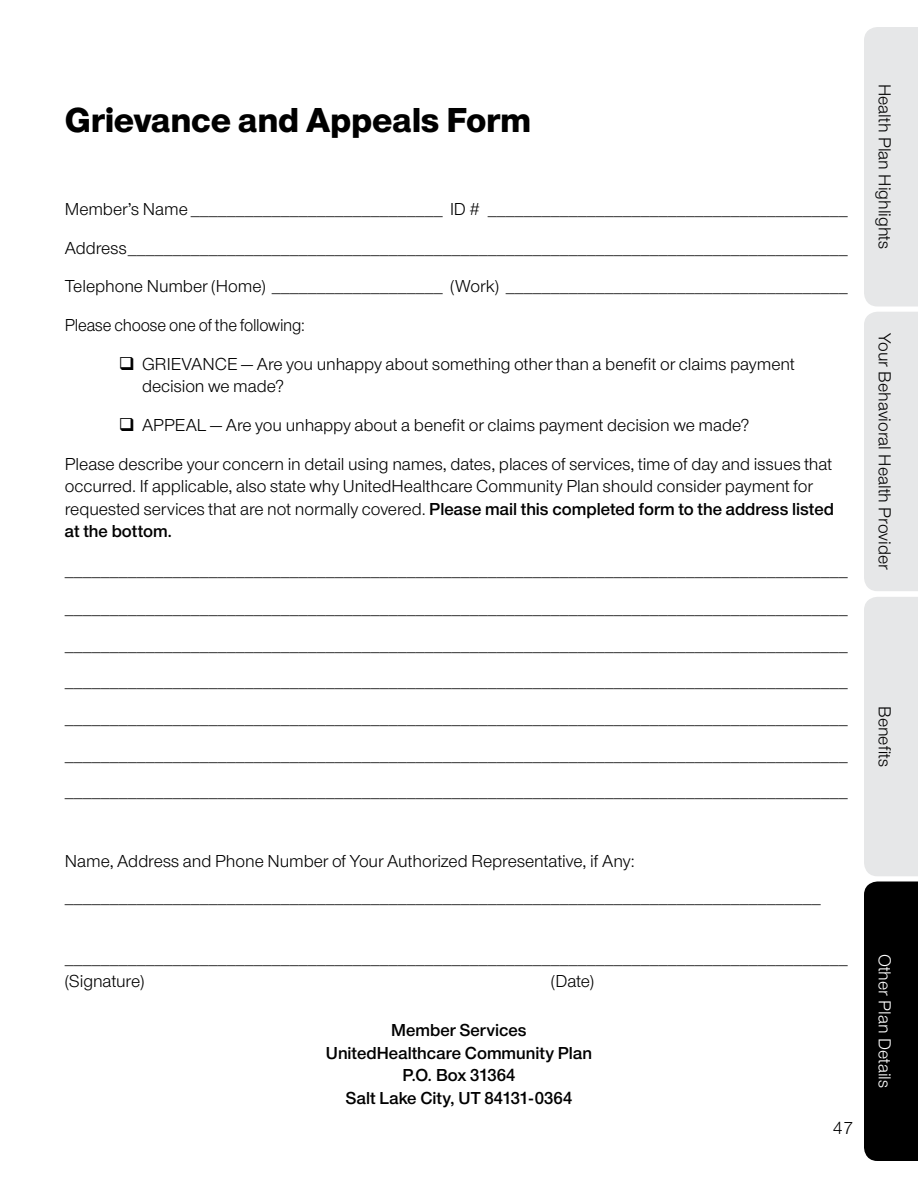
<style>
.page{position:relative;width:918px;height:1188px;background:#fff}
.page>*{position:absolute;margin:0;border:0;box-sizing:border-box;transform-origin:0 0}
.Subheads___noDot_24{font:800 36px "UHC Sans";letter-spacing:-.005em;color:#000}
.Body___12_15{font:18px/22.5px "UHC Sans";letter-spacing:-.005em;color:#000}
.SUB_Subhead___12_15{font:600 18px/22.5px "UHC Sans";color:#000;text-align:center}
.Body___12_15-2{font:18px "UHC Sans";letter-spacing:-.005em;color:#000;scale:.95 1}
.t1{font:18px "UHC Sans";color:#fff}
.s1{font-weight:600}
</style>
<div class="page">
<div style="left:864px;top:27px;width:54px;height:564px;background:#e6e7e8"></div>
<svg style="left:864px;top:597px;width:54px;height:564px;background:#747575"></svg>
<p class="Subheads___noDot_24" style="left:65px;top:95px;width:468px">Grievance and Appeals Form</p>
<p class="Body___12_15" style="left:65px;top:197px;width:784px">Member’s Name ____________________________ ID # ________________________________________</p>
<p class="Body___12_15" style="left:65px;top:236px;width:785px">Address________________________________________________________________________________</p>
<p class="Body___12_15" style="left:65px;top:274px;width:785px">Telephone Number (Home) ___________________ (Work) ______________________________________</p>
<p class="Body___12_15-2" style="left:65px;top:313px;width:254px">Please choose one of the following:</p>
<p class="Body___12_15" style="left:142px;top:352px;width:654px;text-indent:-23px">❑ GRIEVANCE — Are you unhappy about something other than a benefit or claims payment decision we made?</p>
<p class="Body___12_15" style="left:119px;top:413px;width:632px">❑ APPEAL — Are you unhappy about a benefit or claims payment decision we made?</p>
<p class="Body___12_15" style="left:65px;top:452px;width:771px">Please describe your concern in detail using names, dates, places of services, time of day and issues that occurred. If applicable, also state why UnitedHealthcare Community Plan should consider payment for requested services that are not normally covered. <span class="s1">Please mail this completed form to the address listed at the bottom.</span></p>
<p class="Body___12_15" style="left:65px;top:558px;width:785px">_______________________________________________________________________________________</p>
<p class="Body___12_15" style="left:65px;top:597px;width:785px">_______________________________________________________________________________________</p>
<p class="Body___12_15" style="left:65px;top:633px;width:785px">_______________________________________________________________________________________</p>
<p class="Body___12_15" style="left:65px;top:670px;width:785px">_______________________________________________________________________________________</p>
<p class="Body___12_15" style="left:65px;top:706px;width:785px">_______________________________________________________________________________________</p>
<p class="Body___12_15" style="left:65px;top:743px;width:785px">_______________________________________________________________________________________</p>
<p class="Body___12_15" style="left:65px;top:779px;width:785px">_______________________________________________________________________________________</p>
<p class="Body___12_15" style="left:65px;top:849px;width:572px">Name, Address and Phone Number of Your Authorized Representative, if Any:</p>
<p class="Body___12_15" style="left:65px;top:885px;width:758px">____________________________________________________________________________________</p>
<p class="Body___12_15" style="left:65px;top:946px;width:785px">_______________________________________________________________________________________</p>
<p class="Body___12_15" style="left:65px;top:969px;width:81px">(Signature)</p>
<p class="Body___12_15" style="left:551px;top:969px;width:45px">(Date)</p>
<p class="SUB_Subhead___12_15" style="left:326px;top:1018px;width:268px">Member Services<br>UnitedHealthcare Community Plan<br>P.O. Box 31364<br>Salt Lake City, UT 84131-0364</p>
<p class="Body___12_15" style="left:833px;top:1116px;width:22px">47</p>
<p class="Body___12_15" style="left:897px;top:84px;width:167px;rotate:90deg">Health Plan Highlights</p>
<p class="Body___12_15" style="left:897px;top:333px;width:238px;rotate:90deg">Your Behavioral Health Provider</p>
<p class="Body___12_15" style="left:897px;top:706px;width:62px;rotate:90deg">Benefits</p>
<p class="t1" style="left:897px;top:954px;width:136px;rotate:90deg">Other Plan Details</p>
</div>
